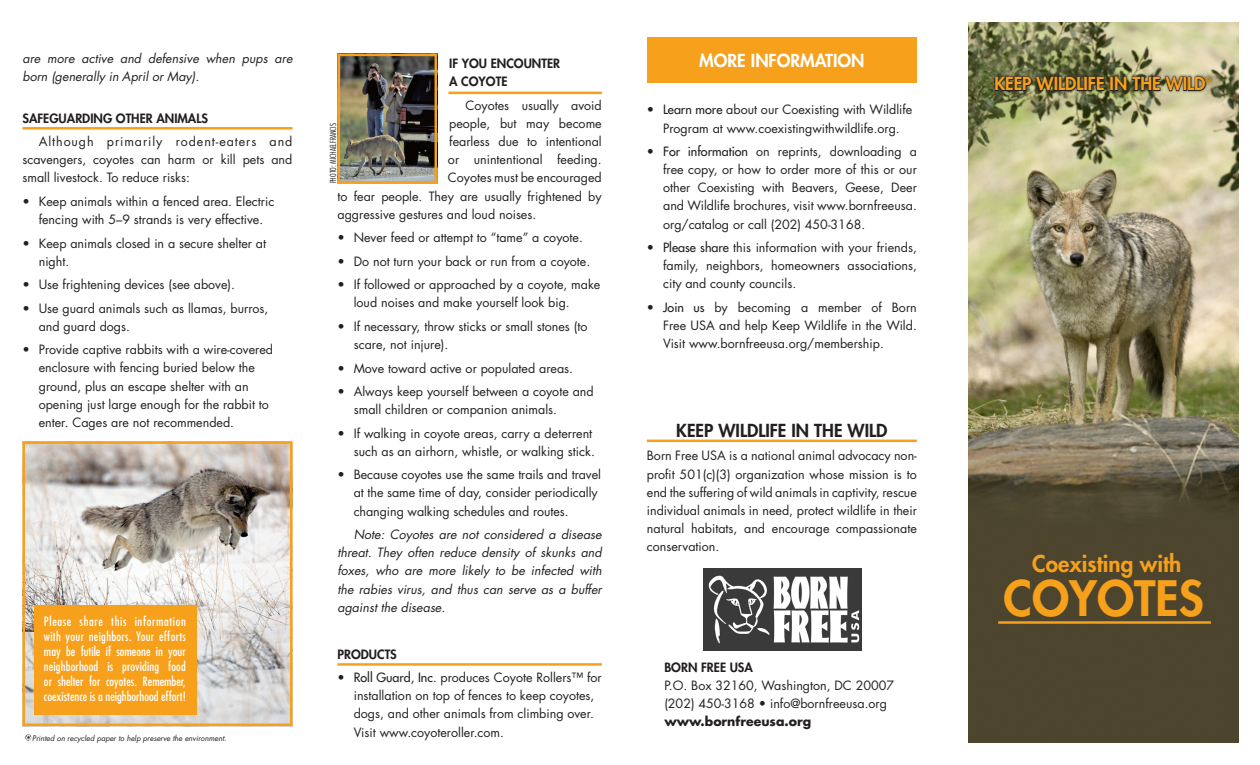
<style>
.page{position:relative;width:1260px;height:765px;background:#fff}
.page>*{position:absolute;margin:0;border:0;box-sizing:border-box;transform-origin:0 0}
.t1{font:800 47.5px "Futura";color:#f6a01b}
.t2{font:800 22.5px "Futura";color:#f6a01b}
.t3{font:800 17.5px "Futura";color:#231f20}
.Subhead{font:800 17.5px "Futura";color:#f6a01b}
.t4{font:800 17.5px "Futura";color:#fff}
.More_Info_Bullets{font:12.5px/18.1px "Futura";color:#231f20}
.BodyCopy{font:12.5px/18.1px "Futura";color:#231f20;text-align:justify}
.BodyCopy-2{font:italic 12.5px/18.1px "Futura";color:#231f20;text-align:justify}
.Photo_Caption{font:condensed 12.5px/15px "Futura";color:#fff;text-align:justify}
.Subhead-2{font:800 12.5px "Futura";color:#231f20}
.BodyCopy-3{font:800 12.5px "Futura";color:#231f20}
.BodyCopy-4{font:700 12.5px "Futura";color:#231f20}
.Photo_Credit{font:300 condensed 8.12px "Futura";color:#231f20}
.t5{font:italic 7.5px "Futura";color:#231f20}
.Subhead-3{font:800 7.25px "Futura";color:#f6a01b}
.s1{font-style:inherit}
</style>
<div class="page">
<img style="left:25px;top:444px;width:264px;height:279px">
<div style="left:22px;top:441px;width:270px;height:285px;border:2px solid #f6a01b"></div>
<img style="left:968px;top:22px;width:270px;height:720px">
<div style="left:647px;top:38px;width:270px;height:45px;background:#f6a01b"></div>
<img style="left:704px;top:569px;width:157px;height:82px">
<hr style="left:448px;top:92px;width:154px;height:2px;background:#f6a01b">
<hr style="left:647px;top:440px;width:270px;height:2px;background:#f6a01b">
<hr style="left:998px;top:621px;width:213px;height:3px;background:#f6a01b">
<svg style="left:992px;top:74px;width:222px;height:20px"></svg>
<svg style="left:995px;top:76px;width:109px;height:15px;background:#38372b"></svg>
<div style="left:1110px;top:77px;width:3px;height:14px;border:1px solid #231f20"></div>
<svg style="left:1114px;top:76px;width:92px;height:15px"></svg>
<hr style="left:22px;top:127px;width:270px;height:3px;background:#f6a01b">
<hr style="left:338px;top:663px;width:264px;height:3px;background:#f6a01b">
<img style="left:340px;top:57px;width:94px;height:124px">
<div style="left:337px;top:54px;width:100px;height:130px;border:2px solid #f6a01b"></div>
<div style="left:34px;top:605px;width:162px;height:110px;background:#f6a01b"></div>
<svg style="left:25px;top:734px;width:5px;height:7px"></svg>
<p class="BodyCopy-2" style="left:22px;top:49px;width:272px">are more active and defensive when pups are born (generally in April or May).</p>
<p class="Subhead-2" style="left:22px;top:110px;width:187px">SAFEGUARDING OTHER ANIMALS</p>
<p class="BodyCopy" style="left:22px;top:132px;width:272px;text-indent:16px">Although primarily rodent-eaters and scavengers, coyotes can harm or kill pets and small livestock. To reduce risks:</p>
<p class="More_Info_Bullets" style="left:22px;top:192px;width:253px;text-align:center">• Keep animals within a fenced area. Electric fencing with 5–9 strands is very effective.</p>
<p class="More_Info_Bullets" style="left:39px;top:234px;width:229px;text-indent:-16px">• Keep animals closed in a secure shelter at night.</p>
<p class="More_Info_Bullets" style="left:22px;top:275px;width:214px">• Use frightening devices (see above).</p>
<p class="More_Info_Bullets" style="left:39px;top:299px;width:231px;text-indent:-16px">• Use guard animals such as llamas, burros, and guard dogs.</p>
<p class="More_Info_Bullets" style="left:39px;top:341px;width:236px;text-indent:-16px">• Provide captive rabbits with a wire-covered enclosure with fencing buried below the ground, plus an escape shelter with an opening just large enough for the rabbit to enter. Cages are not recommended.</p>
<p class="Photo_Caption" style="left:44px;top:613px;width:143px">Please share this information with your neighbors. Your efforts may be futile if someone in your neighborhood is providing food or shelter for coyotes. Remember, coexistence is a neighborhood effort!</p>
<p class="t5" style="left:32px;top:733px;width:196px">Printed on recycled paper to help preserve the environment.</p>
<p class="Subhead-2" style="left:449px;top:55px;width:112px">IF YOU ENCOUNTER</p>
<p class="Subhead-2" style="left:449px;top:73px;width:60px">A COYOTE</p>
<p class="BodyCopy" style="left:465px;top:96px;width:138px">Coyotes usually avoid</p>
<p class="BodyCopy" style="left:449px;top:114px;width:154px">people, but may become</p>
<p class="BodyCopy" style="left:449px;top:132px;width:154px">fearless due to intentional</p>
<p class="BodyCopy" style="left:448px;top:150px;width:155px">or unintentional feeding.</p>
<p class="BodyCopy" style="left:448px;top:169px;width:155px">Coyotes must be encouraged</p>
<p class="BodyCopy" style="left:338px;top:187px;width:266px">to fear people. They are usually frightened by</p>
<p class="BodyCopy" style="left:338px;top:205px;width:200px">aggressive gestures and loud noises.</p>
<p class="More_Info_Bullets" style="left:338px;top:228px;width:247px">• Never feed or attempt to “tame” a coyote.</p>
<p class="More_Info_Bullets" style="left:338px;top:252px;width:254px">• Do not turn your back or run from a coyote.</p>
<p class="More_Info_Bullets" style="left:354px;top:275px;width:248px;text-indent:-16px">• If followed or approached by a coyote, make loud noises and make yourself look big.</p>
<p class="More_Info_Bullets" style="left:354px;top:317px;width:235px;text-indent:-16px">• If necessary, throw sticks or small stones (to scare, not injure).</p>
<p class="More_Info_Bullets" style="left:338px;top:359px;width:237px">• Move toward active or populated areas.</p>
<p class="More_Info_Bullets" style="left:354px;top:382px;width:241px;text-indent:-16px">• Always keep yourself between a coyote and small children or companion animals.</p>
<p class="More_Info_Bullets" style="left:338px;top:424px;width:259px;text-align:right">• If walking in coyote areas, carry a deterrent such as an airhorn, whistle, or walking stick.</p>
<p class="More_Info_Bullets" style="left:354px;top:466px;width:249px;text-indent:-16px">• Because coyotes use the same trails and travel at the same time of day, consider periodically changing walking schedules and routes.</p>
<p class="BodyCopy-2" style="left:338px;top:525px;width:266px;text-indent:16px">Note: Coyotes are not considered a disease threat. They often reduce density of skunks and foxes, who are more likely to be infected with the rabies virus, and thus can serve as a buffer against the disease.</p>
<p class="BodyCopy-3" style="left:338px;top:646px;width:61px">PRODUCTS</p>
<p class="More_Info_Bullets" style="left:354px;top:668px;width:249px;text-indent:-16px"><span class="s1">• Roll Guard, Inc.</span> produces Coyote Rollers™ for installation on top of fences to keep coyotes, dogs, and other animals from climbing over.<br>Visit www.coyoteroller.com.</p>
<p class="Photo_Credit" style="left:328px;top:183px;width:62px;rotate:-90deg">PHOTO: MICHAELFRANCIS</p>
<p class="t4" style="left:699px;top:49px;width:167px">MORE INFORMATION</p>
<p class="More_Info_Bullets" style="left:647px;top:101px;width:267px;text-align:center">• <span class="s1">Learn more</span> about our Coexisting with Wildlife<br>Program at www.coexistingwithwildlife.org.</p>
<p class="More_Info_Bullets" style="left:663px;top:142px;width:255px;text-align:justify;text-indent:-16px"><span class="s1">• For information</span> on reprints, downloading a free copy, or how to order more of this or our other Coexisting with Beavers, Geese, Deer and Wildlife brochures, visit www.bornfreeusa. org/catalog or call (202) 450-3168.</p>
<p class="More_Info_Bullets" style="left:663px;top:238px;width:255px;text-align:justify;text-indent:-16px"><span class="s1">• Please share</span> this information with your friends, family, neighbors, homeowners associations, city and county councils.</p>
<p class="More_Info_Bullets" style="left:663px;top:298px;width:255px;text-align:justify;text-indent:-16px"><span class="s1">• Join us</span> by becoming a member of Born Free USA and help Keep Wildlife in the Wild.<br>Visit www.bornfreeusa.org/membership.</p>
<p class="t3" style="left:676px;top:419px;width:213px">KEEP WILDLIFE IN THE WILD</p>
<p class="BodyCopy" style="left:647px;top:447px;width:272px">Born Free USA is a national animal advocacy non&shy;profit 501(c)(3) organization whose mission is to end the suffering of wild animals in captivity, rescue individual animals in need, protect wildlife in their natural habitats, and encourage compassionate conservation.</p>
<p class="BodyCopy-3" style="left:664px;top:659px;width:90px">BORN FREE USA</p>
<p class="BodyCopy" style="left:664px;top:676px;width:231px">P.O. Box 32160, Washington, DC 20007</p>
<p class="BodyCopy" style="left:664px;top:694px;width:224px">(202) 450-3168 • info@bornfreeusa.org</p>
<p class="BodyCopy-4" style="left:664px;top:713px;width:149px">www.bornfreeusa.org</p>
<p class="Subhead" style="left:994px;top:72px;width:213px">KEEP WILDLIFE IN THE WILD</p>
<p class="Subhead-3" style="left:1206px;top:75px;width:7px">®</p>
<p class="t2" style="left:1032px;top:549px;width:151px">Coexisting with</p>
<p class="t1" style="left:1003px;top:567px;width:202px">COYOTES</p>
</div>
